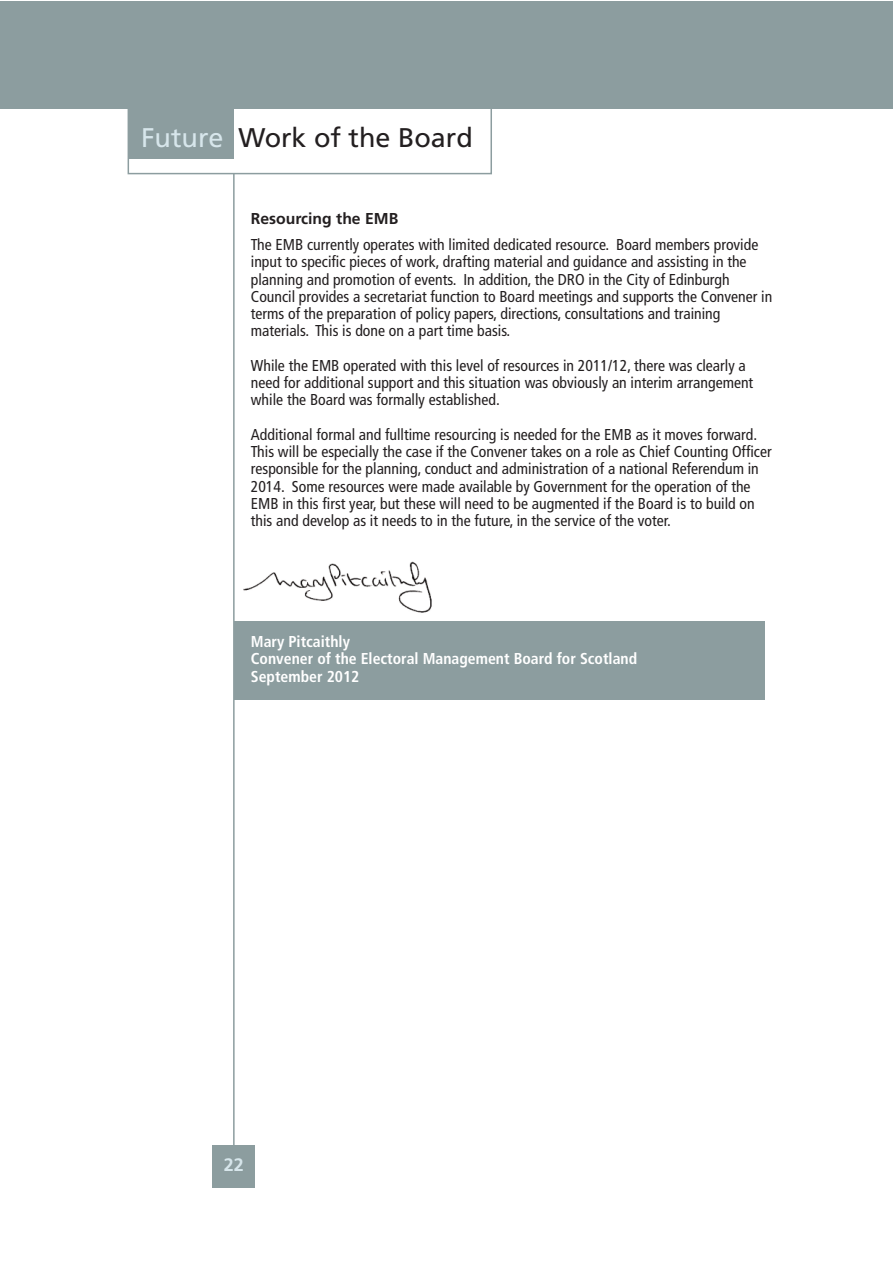
<style>
.page{position:relative;width:893px;height:1263px;background:#fff}
.page>*{position:absolute;margin:0;border:0;box-sizing:border-box;transform-origin:0 0}
.t1{font:27px "Frutiger LT";color:#231f20}
.t2{font:700 18px "Frutiger LT";color:#d7e6eb}
.t3{font:condensed 15.75px/17.2px "Frutiger LT";color:#231f20}
.t4{font:700 condensed 15.75px/17.2px "Frutiger LT";color:#fff}
.t5{font:700 15.75px "Frutiger LT";color:#231f20}
.s1{color:#d7e6eb}
</style>
<div class="page">
<div style="left:234px;top:622px;width:530px;height:78px;background:#8c9d9f"></div>
<hr style="left:233px;top:173px;width:2px;height:988px;background:#8c9d9f">
<div style="left:213px;top:1145px;width:42px;height:42px;background:#8c9d9f"></div>
<div style="left:0;top:1px;width:892px;height:107px;background:#8c9d9f"></div>
<div style="left:128px;top:98px;width:106px;height:61px;background:#8c9d9f"></div>
<div style="left:128px;top:105px;width:364px;height:69px;border:2px solid #8c9d9f"></div>
<img style="left:243px;top:561px;width:189px;height:52px">
<h1 class="t1" style="left:141px;top:121px;width:333px"><span class="s1">Future</span> Work of the Board</h1>
<p class="t5" style="left:251px;top:210px;width:149px">Resourcing the EMB</p>
<p class="t3" style="left:251px;top:236px;width:523px">The EMB currently operates with limited dedicated resource. Board members provide input to specific pieces of work, drafting material and guidance and assisting in the planning and promotion of events. In addition, the DRO in the City of Edinburgh Council provides a secretariat function to Board meetings and supports the Convener in terms of the preparation of policy papers, directions, consultations and training materials. This is done on a part time basis.</p>
<p class="t3" style="left:251px;top:357px;width:504px">While the EMB operated with this level of resources in 2011/12, there was clearly a need for additional support and this situation was obviously an interim arrangement while the Board was formally established.</p>
<p class="t3" style="left:251px;top:426px;width:522px">Additional formal and fulltime resourcing is needed for the EMB as it moves forward.<br>This will be especially the case if the Convener takes on a role as Chief Counting Officer responsible for the planning, conduct and administration of a national Referendum in 2014. Some resources were made available by Government for the operation of the EMB in this first year, but these will need to be augmented if the Board is to build on this and develop as it needs to in the future, in the service of the voter.</p>
<p class="t4" style="left:251px;top:633px;width:388px">Mary Pitcaithly<br>Convener of the Electoral Management Board for Scotland<br>September 2012</p>
<p class="t2" style="left:224px;top:1154px;width:21px">22</p>
</div>
